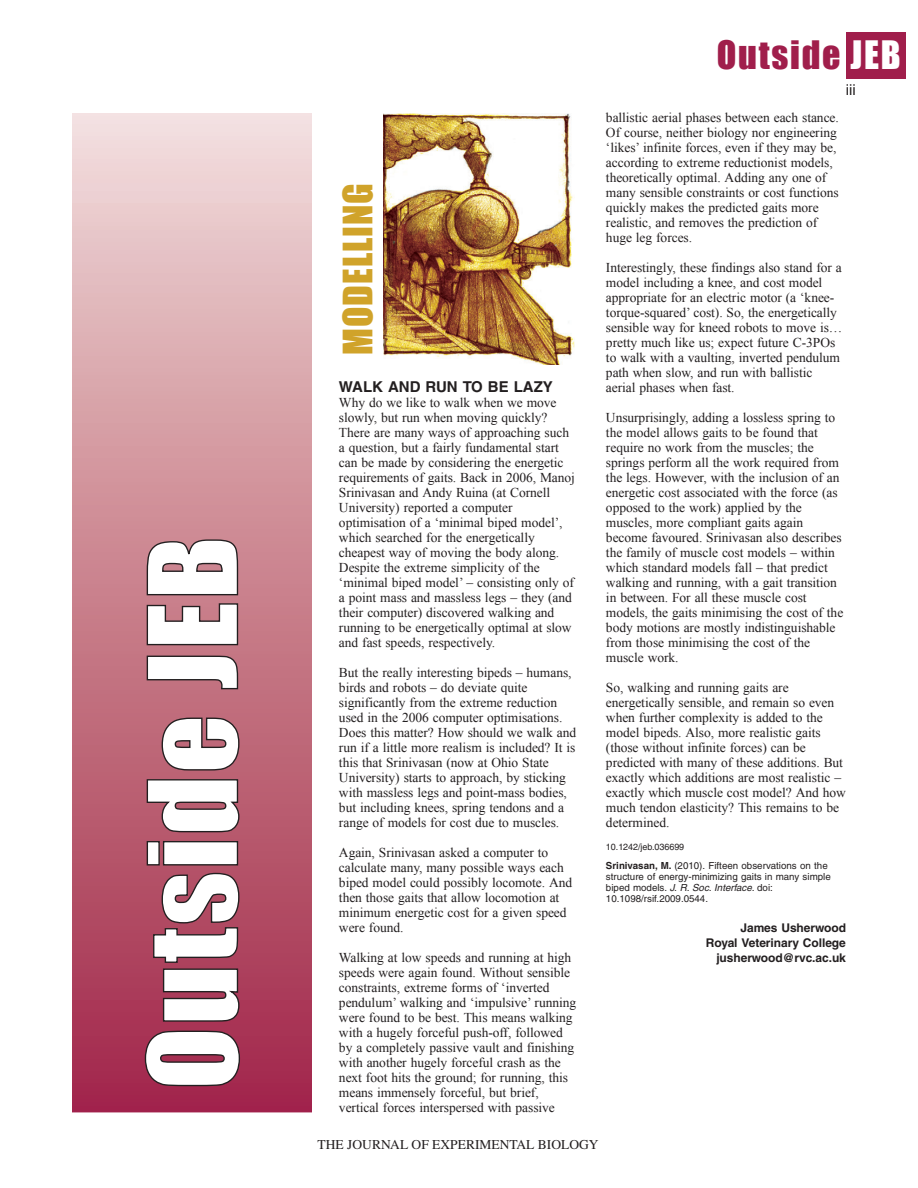
<style>
.page{position:relative;width:918px;height:1188px;background:#fff}
.page>*{position:absolute;margin:0;border:0;box-sizing:border-box;transform-origin:0 0}
.t1{font:114px "Impact";letter-spacing:.025em;color:#fff}
.t2{font:37.5px "Impact";letter-spacing:.025em;color:#d0a32a}
.t3{font:36px "Impact";letter-spacing:.05em;color:#a01e4b}
.t4{font:700 15px "Helvetica";color:#231f20}
.t5{font:15px "Helvetica";color:#231f20}
.t6{font:13.5px/15px "Times New Roman";letter-spacing:-.005em;color:#231f20}
.t7{font:13.5px "Times";color:#231f20}
.t8{font:700 12px/15px "Helvetica";letter-spacing:-.005em;color:#231f20;text-align:right}
.t9{font:9.75px/11.2px "Helvetica";color:#231f20}
.t10{font:9px "Helvetica";letter-spacing:-.005em;color:#231f20}
.s1{color:#fff}
.s2{font-weight:700}
.s3{font-style:italic}
</style>
<div class="page">
<div style="left:846px;top:32px;width:60px;height:46px;background:#a01e4b"></div>
<div style="left:72px;top:113px;width:240px;height:999px;background:linear-gradient(to bottom,#f1dcd8,#a02444)"></div>
<img style="left:383px;top:113px;width:192px;height:252px">
<h1 class="t1" style="left:123px;top:1090px;width:555px;rotate:-90deg">Outside JEB</h1>
<h2 class="t2" style="left:346px;top:355px;width:173px;rotate:-90deg">MODELLING</h2>
<p class="t4" style="left:339px;top:381px;width:215px">WALK AND RUN TO BE LAZY</p>
<p class="t6" style="left:339px;top:395px;width:238px">Why do we like to walk when we move slowly, but run when moving quickly?<br>There are many ways of approaching such a question, but a fairly fundamental start can be made by considering the energetic requirements of gaits. Back in 2006, Manoj Srinivasan and Andy Ruina (at Cornell University) reported a computer optimisation of a ‘minimal biped model’, which searched for the energetically cheapest way of moving the body along.<br>Despite the extreme simplicity of the ‘minimal biped model’ – consisting only of a point mass and massless legs – they (and their computer) discovered walking and running to be energetically optimal at slow and fast speeds, respectively.</p>
<p class="t6" style="left:339px;top:665px;width:239px">But the really interesting bipeds – humans, birds and robots – do deviate quite significantly from the extreme reduction used in the 2006 computer optimisations.<br>Does this matter? How should we walk and run if a little more realism is included? It is this that Srinivasan (now at Ohio State University) starts to approach, by sticking with massless legs and point-mass bodies, but including knees, spring tendons and a range of models for cost due to muscles.</p>
<p class="t6" style="left:339px;top:845px;width:235px">Again, Srinivasan asked a computer to calculate many, many possible ways each biped model could possibly locomote. And then those gaits that allow locomotion at minimum energetic cost for a given speed were found.</p>
<p class="t6" style="left:339px;top:950px;width:239px">Walking at low speeds and running at high speeds were again found. Without sensible constraints, extreme forms of ‘inverted pendulum’ walking and ‘impulsive’ running were found to be best. This means walking with a hugely forceful push-off, followed by a completely passive vault and finishing with another hugely forceful crash as the next foot hits the ground; for running, this means immensely forceful, but brief, vertical forces interspersed with passive</p>
<h3 class="t3" style="left:717px;top:33px;width:185px">Outside <span class="s1">JEB</span></h3>
<p class="t5" style="left:846px;top:84px;width:11px">iii</p>
<p class="t6" style="left:606px;top:110px;width:234px">ballistic aerial phases between each stance.<br>Of course, neither biology nor engineering ‘likes’ infinite forces, even if they may be, according to extreme reductionist models, theoretically optimal. Adding any one of many sensible constraints or cost functions quickly makes the predicted gaits more realistic, and removes the prediction of huge leg forces.</p>
<p class="t6" style="left:606px;top:260px;width:238px">Interestingly, these findings also stand for a model including a knee, and cost model appropriate for an electric motor (a ‘knee&shy;torque-squared’ cost). So, the energetically sensible way for kneed robots to move is… pretty much like us; expect future C-3POs to walk with a vaulting, inverted pendulum path when slow, and run with ballistic aerial phases when fast.</p>
<p class="t6" style="left:606px;top:410px;width:239px">Unsurprisingly, adding a lossless spring to the model allows gaits to be found that require no work from the muscles; the springs perform all the work required from the legs. However, with the inclusion of an energetic cost associated with the force (as opposed to the work) applied by the muscles, more compliant gaits again become favoured. Srinivasan also describes the family of muscle cost models – within which standard models fall – that predict walking and running, with a gait transition in between. For all these muscle cost models, the gaits minimising the cost of the body motions are mostly indistinguishable from those minimising the cost of the muscle work.</p>
<p class="t6" style="left:606px;top:680px;width:241px">So, walking and running gaits are energetically sensible, and remain so even when further complexity is added to the model bipeds. Also, more realistic gaits (those without infinite forces) can be predicted with many of these additions. But exactly which additions are most realistic – exactly which muscle cost model? And how much tendon elasticity? This remains to be determined.</p>
<p class="t10" style="left:606px;top:843px;width:80px">10.1242/jeb.036699</p>
<p class="t9" style="left:606px;top:860px;width:226px"><span class="s2">Srinivasan, M.</span> (2010). Fifteen observations on the structure of energy-minimizing gaits in many simple b i p e d m o d e l s . <span class="s3">J. R. Soc. Interface.</span> d o i :<br>10.1098/rsif.2009.0544.</p>
<p class="t8" style="left:706px;top:922px;width:142px">James Usherwood<br>Royal Veterinary College jusherwood@rvc.ac.uk</p>
<p class="t7" style="left:318px;top:1137px;width:282px">THE JOURNAL OF EXPERIMENTAL BIOLOGY</p>
</div>
